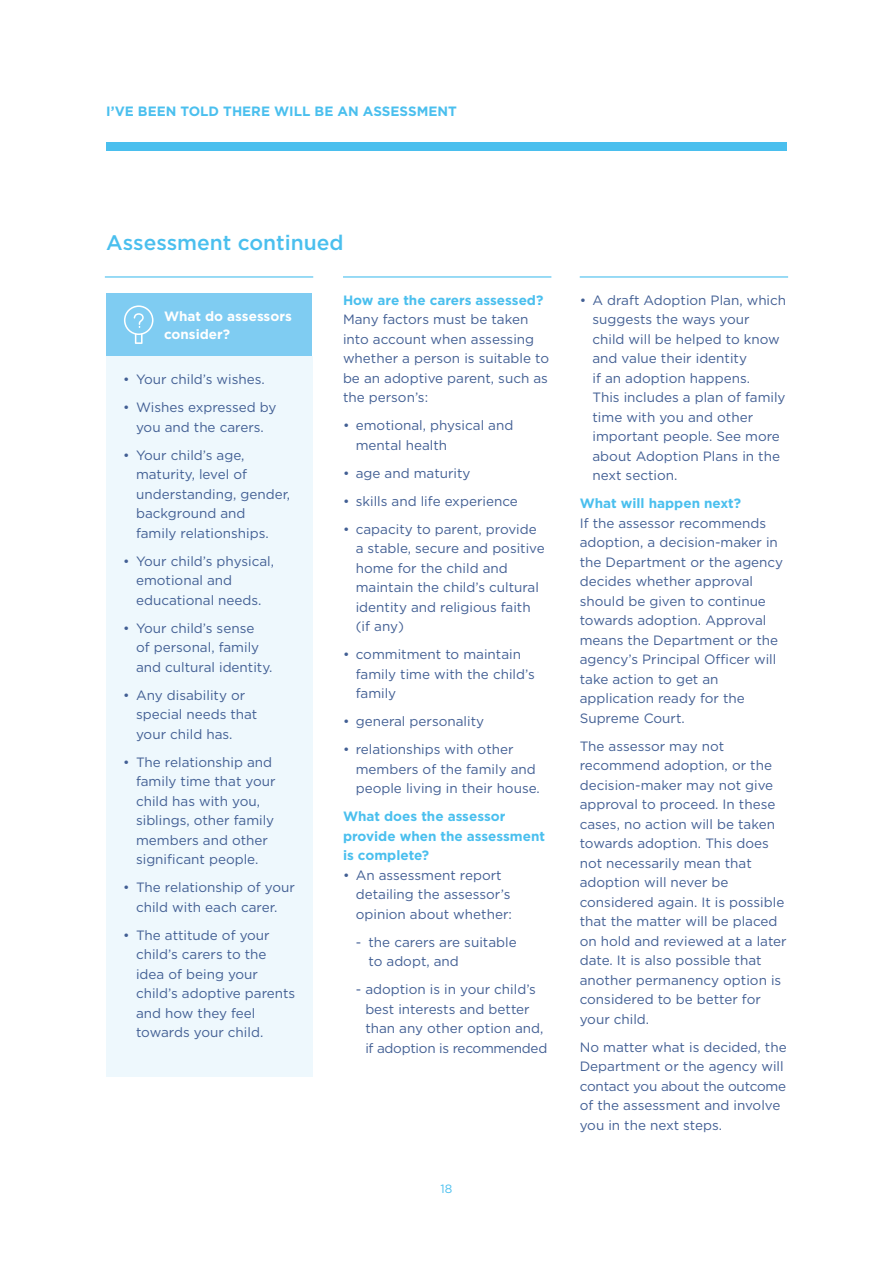
<style>
.page{position:relative;width:893px;height:1263px;background:#fff}
.page>*{position:absolute;margin:0;border:0;box-sizing:border-box;transform-origin:0 0}
.Breakout_Medium{font:500 21px "Gotham HTF";color:#4abfee}
.Body_copy{font:13.5px/19.5px "Gotham HTF";color:#425f94}
.Body_Subhead{font:13.5px/19.5px "Gotham HTF";color:#425f94}
.Body_Subhead-2{font:700 13.5px/19.5px "Gotham HTF";color:#4abfee}
.Body_copy-2{font:700 13.5px "Gotham HTF";color:#4abfee}
.Body_Subhead-3{font:700 13.5px/18px "Gotham HTF";color:#fff}
.t1{font:12px "Gotham HTF";color:#4abfee}
.s1{font-weight:700;color:#4abfee}
</style>
<div class="page">
<div style="left:106px;top:142px;width:681px;height:9px;background:#4abfee"></div>
<hr style="left:105px;top:276px;width:208px;height:2px;background:#4abfee">
<hr style="left:343px;top:276px;width:208px;height:2px;background:#4abfee">
<hr style="left:580px;top:276px;width:208px;height:2px;background:#4abfee">
<div style="left:106px;top:356px;width:207px;height:720px;background:#eef8fd"></div>
<div style="left:106px;top:293px;width:206px;height:63px;background:#7fccf2"></div>
<svg style="left:124px;top:305px;width:29px;height:39px"></svg>
<p class="Body_copy-2" style="left:106px;top:103px;width:352px">I’VE BEEN TOLD THERE WILL BE AN ASSESSMENT</p>
<p class="Breakout_Medium" style="left:106px;top:230px;width:239px">Assessment continued</p>
<p class="Body_Subhead-3" style="left:164px;top:307px;width:129px">What do assessors consider?</p>
<p class="Body_Subhead" style="left:123px;top:369px;width:143px">• Your child’s wishes.</p>
<p class="Body_copy" style="left:123px;top:397px;width:155px;text-align:center">• Wishes expressed by you and the carers.</p>
<p class="Body_copy" style="left:136px;top:445px;width:156px;text-indent:-13px">• Your child’s age, maturity, level of understanding, gender, background and<br>family relationships.</p>
<p class="Body_copy" style="left:136px;top:551px;width:139px;text-indent:-13px">• Your child’s physical, emotional and educational needs.</p>
<p class="Body_copy" style="left:136px;top:618px;width:138px;text-indent:-13px">• Your child’s sense<br>of personal, family and cultural identity.</p>
<p class="Body_copy" style="left:136px;top:685px;width:123px;text-indent:-13px">• Any disability or special needs that your child has.</p>
<p class="Body_copy" style="left:136px;top:752px;width:141px;text-indent:-13px">• The relationship and family time that your child has with you, siblings, other family members and other significant people.</p>
<p class="Body_copy" style="left:123px;top:877px;width:173px;text-align:center">• The relationship of your child with each carer.</p>
<p class="Body_copy" style="left:136px;top:925px;width:161px;text-indent:-13px">• The attitude of your child’s carers to the idea of being your child’s adoptive parents and how they feel towards your child.</p>
<p class="Body_Subhead" style="left:343px;top:290px;width:208px"><span class="s1">How are the carers assessed?<br></span>Many factors must be taken into account when assessing whether a person is suitable to be an adoptive parent, such as the person’s:</p>
<p class="Body_copy" style="left:356px;top:415px;width:159px;text-indent:-13px">• emotional, physical and mental health</p>
<p class="Body_copy" style="left:343px;top:463px;width:129px">• age and maturity</p>
<p class="Body_copy" style="left:343px;top:491px;width:176px">• skills and life experience</p>
<p class="Body_copy" style="left:356px;top:519px;width:191px;text-indent:-13px">• capacity to parent, provide a stable, secure and positive home for the child and maintain the child’s cultural identity and religious faith (if any)</p>
<p class="Body_copy" style="left:356px;top:644px;width:180px;text-indent:-13px">• commitment to maintain family time with the child’s family</p>
<p class="Body_copy" style="left:343px;top:711px;width:143px">• general personality</p>
<p class="Body_copy" style="left:356px;top:739px;width:186px;text-indent:-13px">• relationships with other members of the family and people living in their house.</p>
<p class="Body_Subhead-2" style="left:343px;top:806px;width:204px">What does the assessor provide when the assessment is complete?</p>
<p class="Body_Subhead" style="left:356px;top:865px;width:158px;text-indent:-13px">• An assessment report detailing the assessor’s opinion about whether:</p>
<p class="Body_copy" style="left:368px;top:932px;width:150px;text-indent:-13px">- the carers are suitable to adopt, and</p>
<p class="Body_copy" style="left:365px;top:979px;width:183px;text-indent:-10px">- adoption is in your child’s best interests and better than any other option and, if adoption is recommended</p>
<p class="t1" style="left:441px;top:1182px;width:13px">18</p>
<p class="Body_copy" style="left:592px;top:290px;width:195px;text-indent:-13px">• A draft Adoption Plan, which suggests the ways your<br>child will be helped to know and value their identity<br>if an adoption happens.<br>This includes a plan of family time with you and other important people. See more about Adoption Plans in the next section.</p>
<p class="Body_Subhead" style="left:580px;top:493px;width:205px"><span class="s1">What will happen next?<br></span>If the assessor recommends adoption, a decision-maker in the Department or the agency decides whether approval should be given to continue towards adoption. Approval means the Department or the agency’s Principal Officer will take action to get an application ready for the<br>Supreme Court.</p>
<p class="Body_copy" style="left:580px;top:736px;width:208px">The assessor may not recommend adoption, or the decision-maker may not give approval to proceed. In these cases, no action will be taken towards adoption. This does not necessarily mean that adoption will never be considered again. It is possible that the matter will be placed on hold and reviewed at a later date. It is also possible that another permanency option is considered to be better for your child.</p>
<p class="Body_copy" style="left:580px;top:1037px;width:208px">No matter what is decided, the<br>Department or the agency will contact you about the outcome of the assessment and involve you in the next steps.</p>
</div>
